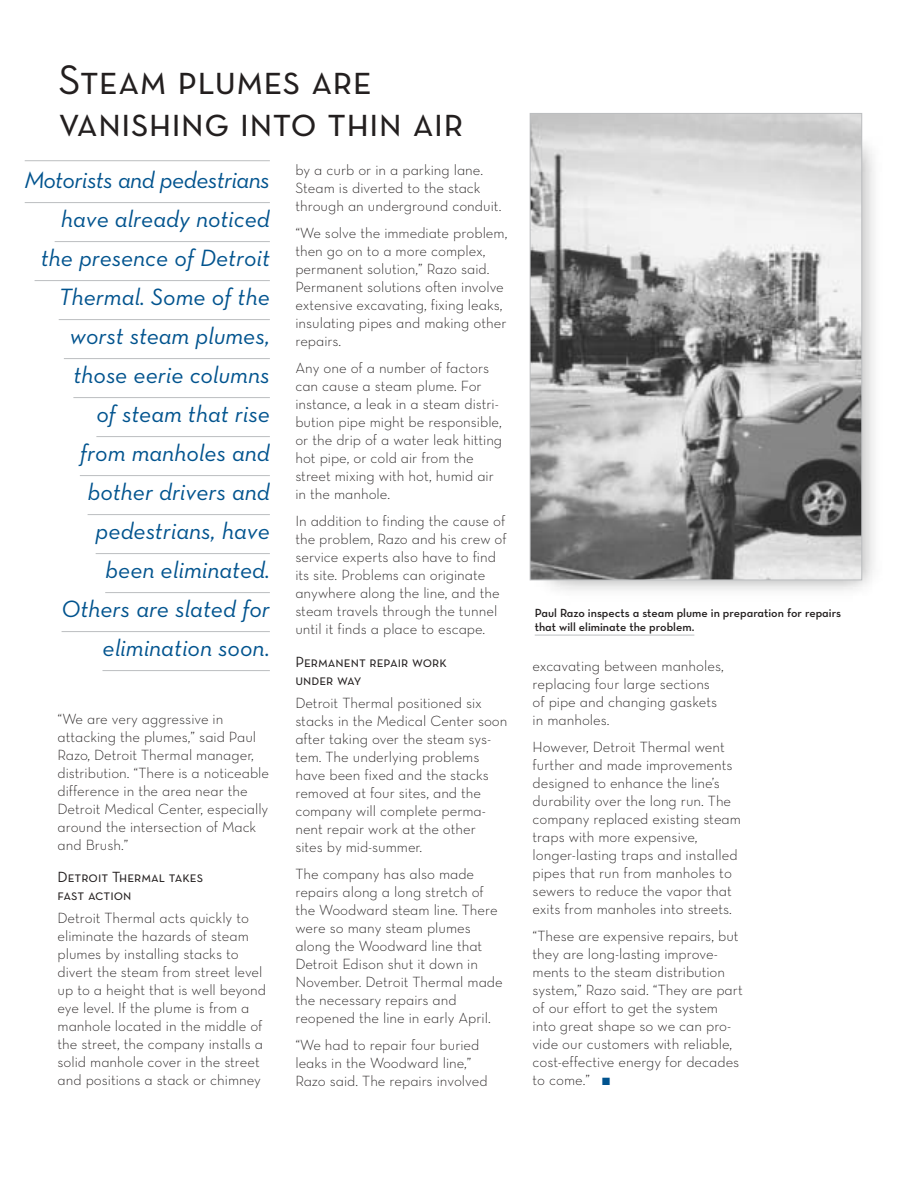
<style>
.page{position:relative;width:918px;height:1188px;background:#fff}
.page>*{position:absolute;margin:0;border:0;box-sizing:border-box;transform-origin:0 0}
.t1{font:42px/42px "Neutra Text Book SC Alt";color:#231f1f}
.t2{font:24px/39px "Neutra Text Book Italic Alt";color:#00538e;text-align:right}
.t3{font:15px/18px "Neutra Text Light Alt";color:#231f1f}
.t4{font:15px/18px "Neutra Text Book SC Alt";color:#231f1f}
.t5{font:12px/14.4px "Neutra Text Demi Alt";color:#231f1f}
.s1{color:#00538e}
</style>
<div class="page">
<hr style="left:25px;top:160px;width:245px;height:1px;background:#bcbec0">
<hr style="left:25px;top:202px;width:245px;height:1px;background:#bcbec0">
<hr style="left:55px;top:241px;width:215px;height:1px;background:#bcbec0">
<hr style="left:35px;top:280px;width:235px;height:1px;background:#bcbec0">
<hr style="left:59px;top:319px;width:211px;height:1px;background:#bcbec0">
<hr style="left:64px;top:358px;width:206px;height:1px;background:#bcbec0">
<hr style="left:73px;top:397px;width:197px;height:1px;background:#bcbec0">
<hr style="left:96px;top:436px;width:174px;height:1px;background:#bcbec0">
<hr style="left:80px;top:475px;width:190px;height:1px;background:#bcbec0">
<hr style="left:88px;top:514px;width:182px;height:1px;background:#bcbec0">
<hr style="left:96px;top:553px;width:174px;height:1px;background:#bcbec0">
<hr style="left:105px;top:592px;width:165px;height:1px;background:#bcbec0">
<hr style="left:62px;top:631px;width:208px;height:1px;background:#bcbec0">
<hr style="left:102px;top:670px;width:168px;height:1px;background:#bcbec0">
<img style="left:533px;top:113px;width:341px;height:478px">
<img style="left:532px;top:115px;width:328px;height:463px">
<div style="left:530px;top:113px;width:332px;height:467px;border:1px solid #bcbec0"></div>
<hr style="left:535px;top:635px;width:159px;height:1px;background:#bcbec0">
<h1 class="t1" style="left:58px;top:59px;width:407px">Steam plumes are vanishing into thin air</h1>
<p class="t2" style="left:25px;top:163px;width:247px">Motorists and pedestrians have already noticed the presence of Detroit<br>Thermal. Some of the worst steam plumes, those eerie columns<br>of steam that rise<br>from manholes and bother drivers and pedestrians, have<br>been eliminated.<br>Others are slated for elimination soon.</p>
<p class="t3" style="left:58px;top:711px;width:213px">“We are very aggressive in attacking the plumes,” said Paul<br>Razo, Detroit Thermal manager, distribution. “There is a noticeable difference in the area near the<br>Detroit Medical Center, especially around the intersection of Mack and Brush.”</p>
<p class="t4" style="left:58px;top:868px;width:147px">Detroit Thermal takes fast action</p>
<p class="t3" style="left:58px;top:911px;width:210px">Detroit Thermal acts quickly to eliminate the hazards of steam plumes by installing stacks to divert the steam from street level up to a height that is well beyond eye level. If the plume is from a manhole located in the middle of the street, the company installs a solid manhole cover in the street and positions a stack or chimney</p>
<p class="t3" style="left:295px;top:162px;width:208px">by a curb or in a parking lane.<br>Steam is diverted to the stack through an underground conduit.</p>
<p class="t3" style="left:295px;top:225px;width:213px">“We solve the immediate problem, then go on to a more complex, permanent solution,” Razo said.<br>Permanent solutions often involve extensive excavating, fixing leaks, insulating pipes and making other repairs.</p>
<p class="t3" style="left:295px;top:360px;width:208px">Any one of a number of factors can cause a steam plume. For instance, a leak in a steam distri&shy;bution pipe might be responsible, or the drip of a water leak hitting hot pipe, or cold air from the street mixing with hot, humid air in the manhole.</p>
<p class="t3" style="left:295px;top:513px;width:213px">In addition to finding the cause of the problem, Razo and his crew of service experts also have to find its site. Problems can originate anywhere along the line, and the steam travels through the tunnel until it finds a place to escape.</p>
<p class="t4" style="left:295px;top:652px;width:153px">Permanent repair work under way</p>
<p class="t3" style="left:295px;top:695px;width:214px">Detroit Thermal positioned six stacks in the Medical Center soon after taking over the steam sys&shy;tem. The underlying problems have been fixed and the stacks removed at four sites, and the company will complete perma&shy;nent repair work at the other<br>sites by mid-summer.</p>
<p class="t3" style="left:295px;top:866px;width:209px">The company has also made repairs along a long stretch of the Woodward steam line. There were so many steam plumes along the Woodward line that<br>Detroit Edison shut it down in<br>November. Detroit Thermal made the necessary repairs and reopened the line in early April.</p>
<p class="t3" style="left:295px;top:1037px;width:194px">“We had to repair four buried leaks in the Woodward line,”<br>Razo said. The repairs involved</p>
<p class="t5" style="left:535px;top:607px;width:308px">Paul Razo inspects a steam plume in preparation for repairs that will eliminate the problem.</p>
<p class="t3" style="left:533px;top:658px;width:193px">excavating between manholes, replacing four large sections of pipe and changing gaskets in manholes.</p>
<p class="t3" style="left:533px;top:739px;width:210px">However, Detroit Thermal went further and made improvements designed to enhance the line’s durability over the long run. The company replaced existing steam traps with more expensive, longer-lasting traps and installed pipes that run from manholes to sewers to reduce the vapor that exits from manholes into streets.</p>
<p class="t3" style="left:533px;top:928px;width:212px">“These are expensive repairs, but they are long-lasting improve&shy;ments to the steam distribution system,” Razo said. “They are part of our effort to get the system into great shape so we can pro&shy;vide our customers with reliable, cost-effective energy for decades to come.” <span class="s1">■</span></p>
</div>
